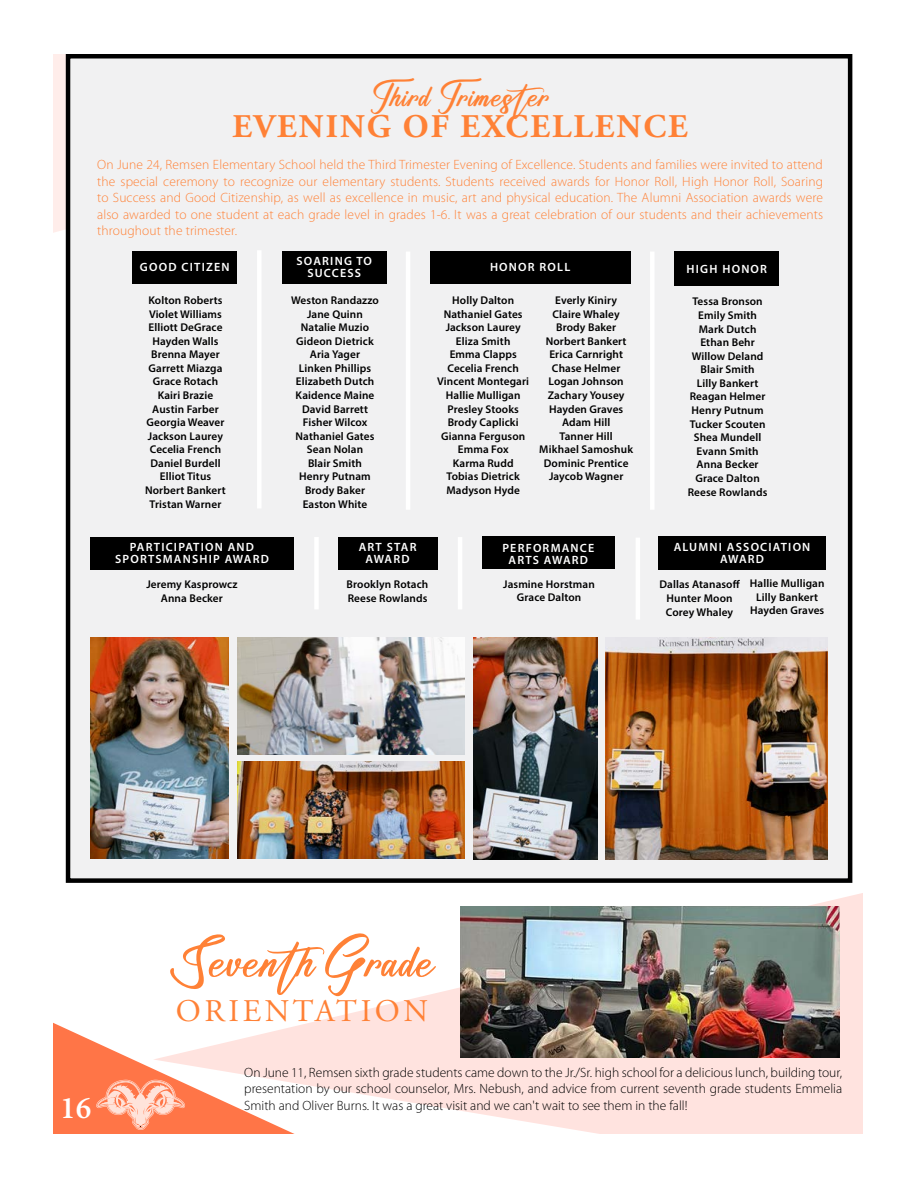
<style>
.page{position:relative;width:918px;height:1188px;background:#fff}
.page>*{position:absolute;margin:0;border:0;box-sizing:border-box;transform-origin:0 0}
.t1{font:52.5px "Anthony Hunter";color:#ff8136}
.t2{font:34.5px "Anthony Hunter";letter-spacing:.01em;color:#ff8136}
.t3{font:700 33px "Adobe Garamond Pro";letter-spacing:.065em;color:#ff8136}
.t4{font:31.5px "Adobe Garamond Pro";letter-spacing:.115em;color:#ff8136}
.t5{font:600 31.5px "Minion Pro";color:#fff}
.t6{font:300 13.5px/16.5px "Myriad Pro";letter-spacing:.01em;color:#ff8136;text-align:justify}
.t7{font:300 13.5px/16.5px "Myriad Pro";color:#000;text-align:justify}
.t8{font:600 12px/12px "Myriad Pro";letter-spacing:.1em;color:#fff;text-align:center}
.t9{font:600 11.25px/13.6px "Myriad Pro";letter-spacing:.01em;color:#000;text-align:center}
</style>
<div class="page">
<svg style="left:53px;top:1022px;width:100px;height:112px;fill:#ff7547"></svg>
<svg style="left:153px;top:880px;width:710px;height:254px"></svg>
<svg style="left:96px;top:1080px;width:89px;height:50px;background:#fea080"></svg>
<div style="left:68px;top:56px;width:782px;height:825px;background:#f1f1f2"></div>
<div style="left:66px;top:54px;width:786px;height:829px;border:4px solid #000"></div>
<div style="left:132px;top:251px;width:105px;height:33px;background:#000"></div>
<div style="left:257px;top:250px;width:5px;height:258px;background:#fff"></div>
<div style="left:282px;top:251px;width:105px;height:33px;background:#000"></div>
<hr style="left:406px;top:252px;width:4px;height:258px;background:#fff">
<div style="left:430px;top:251px;width:200px;height:33px;background:#000"></div>
<div style="left:650px;top:252px;width:5px;height:258px;background:#fff"></div>
<div style="left:674px;top:251px;width:105px;height:34px;background:#000"></div>
<div style="left:658px;top:536px;width:168px;height:34px;background:#000"></div>
<div style="left:90px;top:537px;width:204px;height:33px;background:#000"></div>
<div style="left:338px;top:537px;width:99px;height:33px;background:#000"></div>
<div style="left:482px;top:536px;width:132px;height:33px;background:#000"></div>
<div style="left:314px;top:537px;width:5px;height:72px;background:#fff"></div>
<hr style="left:458px;top:537px;width:4px;height:72px;background:#fff">
<hr style="left:636px;top:538px;width:4px;height:82px;background:#fff">
<img style="left:90px;top:637px;width:139px;height:221px">
<img style="left:237px;top:637px;width:228px;height:118px">
<img style="left:473px;top:637px;width:124px;height:223px">
<img style="left:605px;top:637px;width:222px;height:223px">
<img style="left:237px;top:761px;width:228px;height:97px">
<img style="left:460px;top:906px;width:380px;height:151px">
<h2 class="t2" style="left:371px;top:67px;width:180px">Third Trimester</h2>
<h3 class="t3" style="left:232px;top:108px;width:457px">EVENING OF EXCELLENCE</h3>
<p class="t6" style="left:97px;top:157px;width:727px">On June 24, Remsen Elementary School held the Third Trimester Evening of Excellence. Students and families were invited to attend the special ceremony to recognize our elementary students. Students received awards for Honor Roll, High Honor Roll, Soaring to Success and Good Citizenship, as well as excellence in music, art and physical education. The Alumni Association awards were also awarded to one student at each grade level in grades 1-6. It was a great celebration of our students and their achievements throughout the trimester.</p>
<p class="t8" style="left:140px;top:261px;width:91px">GOOD CITIZEN</p>
<p class="t9" style="left:145px;top:293px;width:82px">Kolton Roberts<br>Violet Williams<br>Elliott DeGrace<br>Hayden Walls<br>Brenna Mayer<br>Garrett Miazga<br>Grace Rotach<br>Kairi Brazie<br>Austin Farber<br>Georgia Weaver<br>Jackson Laurey<br>Cecelia French<br>Daniel Burdell<br>Elliot Titus<br>Norbert Bankert<br>Tristan Warner</p>
<p class="t8" style="left:297px;top:255px;width:77px">SOARING TO<br>SUCCESS</p>
<p class="t9" style="left:291px;top:293px;width:89px">Weston Randazzo<br>Jane Quinn<br>Natalie Muzio<br>Gideon Dietrick<br>Aria Yager<br>Linken Phillips<br>Elizabeth Dutch<br>Kaidence Maine<br>David Barrett<br>Fisher Wilcox<br>Nathaniel Gates<br>Sean Nolan<br>Blair Smith<br>Henry Putnam<br>Brody Baker<br>Easton White</p>
<p class="t8" style="left:490px;top:261px;width:82px">HONOR ROLL</p>
<p class="t9" style="left:539px;top:293px;width:95px">Everly Kiniry<br>Claire Whaley<br>Brody Baker<br>Norbert Bankert<br>Erica Carnright<br>Chase Helmer<br>Logan Johnson<br>Zachary Yousey<br>Hayden Graves<br>Adam Hill<br>Tanner Hill<br>Mikhael Samoshuk<br>Dominic Prentice<br>Jaycob Wagner</p>
<p class="t9" style="left:688px;top:295px;width:81px">Tessa Bronson<br>Emily Smith<br>Mark Dutch<br>Ethan Behr<br>Willow Deland<br>Blair Smith<br>Lilly Bankert<br>Reagan Helmer<br>Henry Putnum<br>Tucker Scouten<br>Shea Mundell<br>Evann Smith<br>Anna Becker<br>Grace Dalton<br>Reese Rowlands</p>
<p class="t8" style="left:687px;top:262px;width:82px">HIGH HONOR</p>
<p class="t9" style="left:437px;top:293px;width:93px">Holly Dalton<br>Nathaniel Gates<br>Jackson Laurey<br>Eliza Smith<br>Emma Clapps<br>Cecelia French<br>Vincent Montegari<br>Hallie Mulligan<br>Presley Stooks<br>Brody Caplicki<br>Gianna Ferguson<br>Emma Fox<br>Karma Rudd<br>Tobias Dietrick<br>Madyson Hyde</p>
<p class="t8" style="left:115px;top:541px;width:155px">PARTICIPATION AND<br>SPORTSMANSHIP AWARD</p>
<p class="t8" style="left:359px;top:541px;width:59px">ART STAR<br>AWARD</p>
<p class="t8" style="left:502px;top:541px;width:93px">PERFORMANCE<br>ARTS AWARD</p>
<p class="t8" style="left:674px;top:540px;width:138px">ALUMNI ASSOCIATION<br>AWARD</p>
<p class="t9" style="left:146px;top:578px;width:93px">Jeremy Kasprowcz<br>Anna Becker</p>
<p class="t9" style="left:347px;top:578px;width:83px;text-align:left">Brooklyn Rotach<br>Reese Rowlands</p>
<p class="t9" style="left:503px;top:577px;width:93px">Jasmine Horstman<br>Grace Dalton</p>
<p class="t9" style="left:659px;top:578px;width:82px">Dallas Atanasoff<br>Hunter Moon<br>Corey Whaley</p>
<p class="t9" style="left:750px;top:576px;width:76px">Hallie Mulligan<br>Lilly Bankert<br>Hayden Graves</p>
<h3 class="t5" style="left:60px;top:1086px;width:33px">16</h3>
<h1 class="t1" style="left:170px;top:917px;width:265px">Seventh Grade</h1>
<h3 class="t4" style="left:176px;top:992px;width:254px">ORIENTATION</h3>
<p class="t7" style="left:244px;top:1064px;width:599px">On June 11, Remsen sixth grade students came down to the Jr./Sr. high school for a delicious lunch, building tour, presentation by our school counselor, Mrs. Nebush, and advice from current seventh grade students Emmelia Smith and Oliver Burns. It was a great visit and we can't wait to see them in the fall!</p>
</div>
